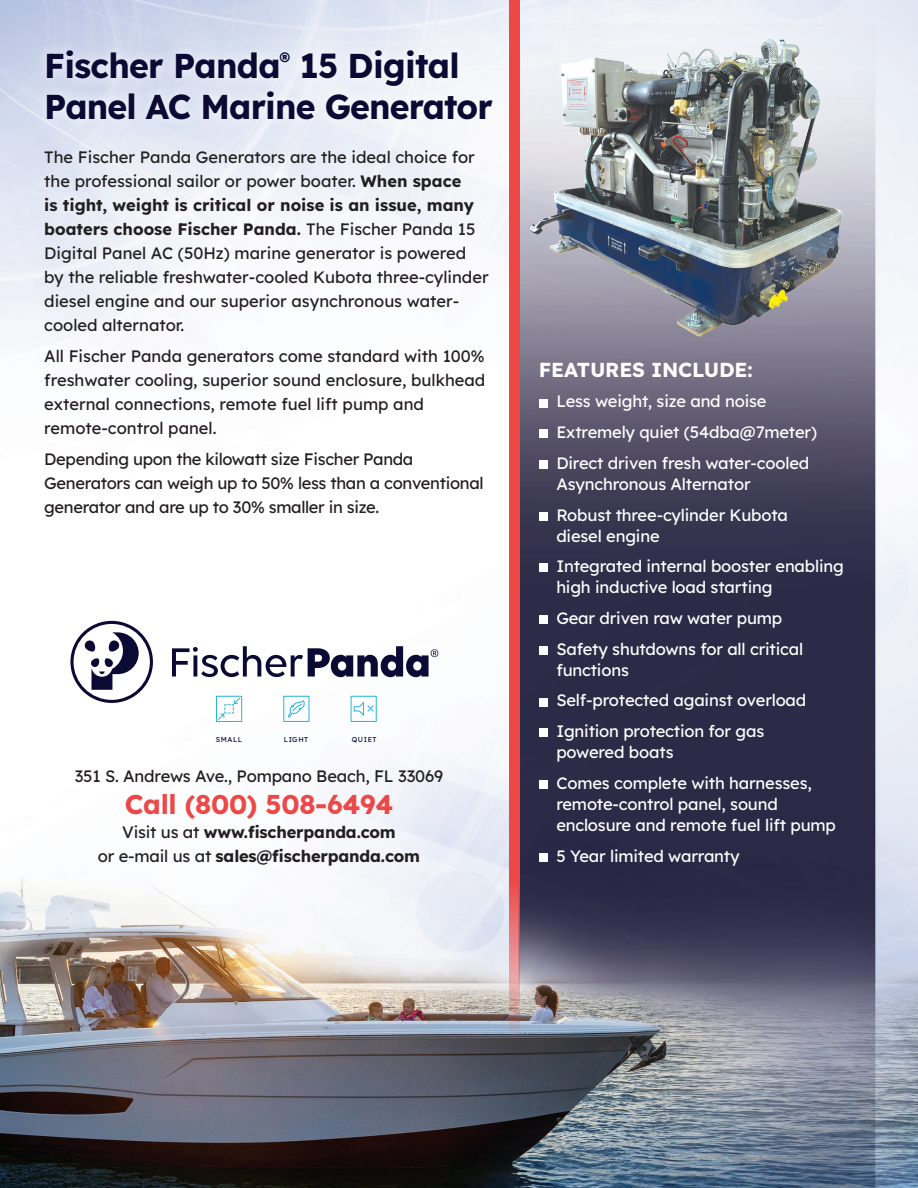
<style>
.page{position:relative;width:918px;height:1188px;background:#fff}
.page>*{position:absolute;margin:0;border:0;box-sizing:border-box;transform-origin:0 0}
.t1{font:700 34.5px/40.5px "Lexend Deca";letter-spacing:-.025em;color:#0a0a34}
.t2{font:700 27px "Lexend Deca";letter-spacing:-.01em;color:#ec4847}
.t3{font:700 20.25px "Lexend Deca";letter-spacing:-.01em;color:#fff}
.t4{font:16.5px/24px "Lexend Deca";color:#231f20}
.t5{font:16.5px/21px "Lexend Deca";letter-spacing:-.01em;color:#fff}
.t6{font:16.5px/24px "Lexend Deca";letter-spacing:-.02em;color:#231f20}
.t7{font:700 16.5px "Lexend Deca";letter-spacing:-.01em;color:#231f20}
.t8{font:7.05px "Lexend Deca";letter-spacing:.075em;color:#0a0a34}
.s1{font-weight:700}
.s2{font-weight:400}
</style>
<div class="page">
<img style="left:0;top:0;width:918px;height:1188px">
<svg style="left:70px;top:621px;width:83px;height:82px"></svg>
<svg style="left:172px;top:646px;width:266px;height:31px"></svg>
<svg style="left:218px;top:698px;width:22px;height:22px"></svg>
<div style="left:283px;top:696px;width:26px;height:26px;border:1px solid #28b4dd"></div>
<div style="left:216px;top:696px;width:26px;height:26px;border:1px solid #28b4dd"></div>
<div style="left:351px;top:696px;width:26px;height:26px;border:1px solid #28b4dd"></div>
<svg style="left:353px;top:701px;width:21px;height:16px"></svg>
<svg style="left:287px;top:700px;width:20px;height:18px"></svg>
<svg style="left:509px;top:0;width:11px;height:1188px;fill:#ec4847"></svg>
<div style="left:539px;top:399px;width:9px;height:8px;background:#fff"></div>
<div style="left:539px;top:429px;width:9px;height:9px;background:#fff"></div>
<div style="left:539px;top:460px;width:9px;height:9px;background:#fff"></div>
<div style="left:539px;top:512px;width:9px;height:9px;background:#fff"></div>
<div style="left:539px;top:564px;width:9px;height:8px;background:#fff"></div>
<div style="left:539px;top:615px;width:9px;height:9px;background:#fff"></div>
<div style="left:539px;top:646px;width:9px;height:9px;background:#fff"></div>
<div style="left:539px;top:698px;width:9px;height:8px;background:#fff"></div>
<div style="left:539px;top:728px;width:9px;height:9px;background:#fff"></div>
<div style="left:539px;top:780px;width:9px;height:9px;background:#fff"></div>
<div style="left:539px;top:853px;width:9px;height:9px;background:#fff"></div>
<img style="left:528px;top:4px;width:321px;height:348px">
<div style="left:36px;top:39px;width:467px;height:91px;background:#fff;opacity:.84"></div>
<p class="t1" style="left:44px;top:43px;width:450px">Fischer Panda<sup>®</sup> 15 Digital<br>Panel AC Marine Generator</p>
<p class="t4" style="left:44px;top:144px;width:446px">The Fischer Panda Generators are the ideal choice for the professional sailor or power boater. <span class="s1">When space<br>is tight, weight is critical or noise is an issue, many boaters choose Fischer Panda.</span> The Fischer Panda 15<br>Digital Panel AC (50Hz) marine generator is powered by the reliable freshwater-cooled Kubota three-cylinder diesel engine and our superior asynchronous water&shy;cooled alternator.</p>
<p class="t4" style="left:44px;top:343px;width:443px">All Fischer Panda generators come standard with 100% freshwater cooling, superior sound enclosure, bulkhead external connections, remote fuel lift pump and remote-control panel.</p>
<p class="t6" style="left:44px;top:446px;width:441px">Depending upon the kilowatt size Fischer Panda<br>Generators can weigh up to 50% less than a conventional generator and are up to 30% smaller in size.</p>
<p class="t8" style="left:216px;top:734px;width:28px">SMALL</p>
<p class="t8" style="left:284px;top:734px;width:26px">LIGHT</p>
<p class="t8" style="left:352px;top:734px;width:26px">QUIET</p>
<p class="t4" style="left:75px;top:763px;width:370px">351 S. Andrews Ave., Pompano Beach, FL 33069</p>
<p class="t2" style="left:125px;top:783px;width:270px">Call (800) 508-6494</p>
<p class="t7" style="left:122px;top:819px;width:275px"><span class="s2">Visit us at</span> www.fischerpanda.com</p>
<p class="t7" style="left:98px;top:843px;width:324px"><span class="s2">or e-mail us at</span> sales@fischerpanda.com</p>
<p class="t3" style="left:539px;top:353px;width:215px">FEATURES INCLUDE:</p>
<p class="t5" style="left:556px;top:390px;width:212px">Less weight, size and noise</p>
<p class="t5" style="left:556px;top:421px;width:262px">Extremely quiet (54dba@7meter)</p>
<p class="t5" style="left:556px;top:451px;width:255px">Direct driven fresh water-cooled<br>Asynchronous Alternator</p>
<p class="t5" style="left:556px;top:503px;width:233px">Robust three-cylinder Kubota diesel engine</p>
<p class="t5" style="left:556px;top:555px;width:289px">Integrated internal booster enabling high inductive load starting</p>
<p class="t5" style="left:556px;top:607px;width:227px">Gear driven raw water pump</p>
<p class="t5" style="left:556px;top:637px;width:248px">Safety shutdowns for all critical functions</p>
<p class="t5" style="left:556px;top:689px;width:252px">Self-protected against overload</p>
<p class="t5" style="left:556px;top:720px;width:209px">Ignition protection for gas powered boats</p>
<p class="t5" style="left:556px;top:771px;width:281px">Comes complete with harnesses, remote-control panel, sound enclosure and remote fuel lift pump</p>
<p class="t5" style="left:556px;top:844px;width:185px">5 Year limited warranty</p>
</div>
